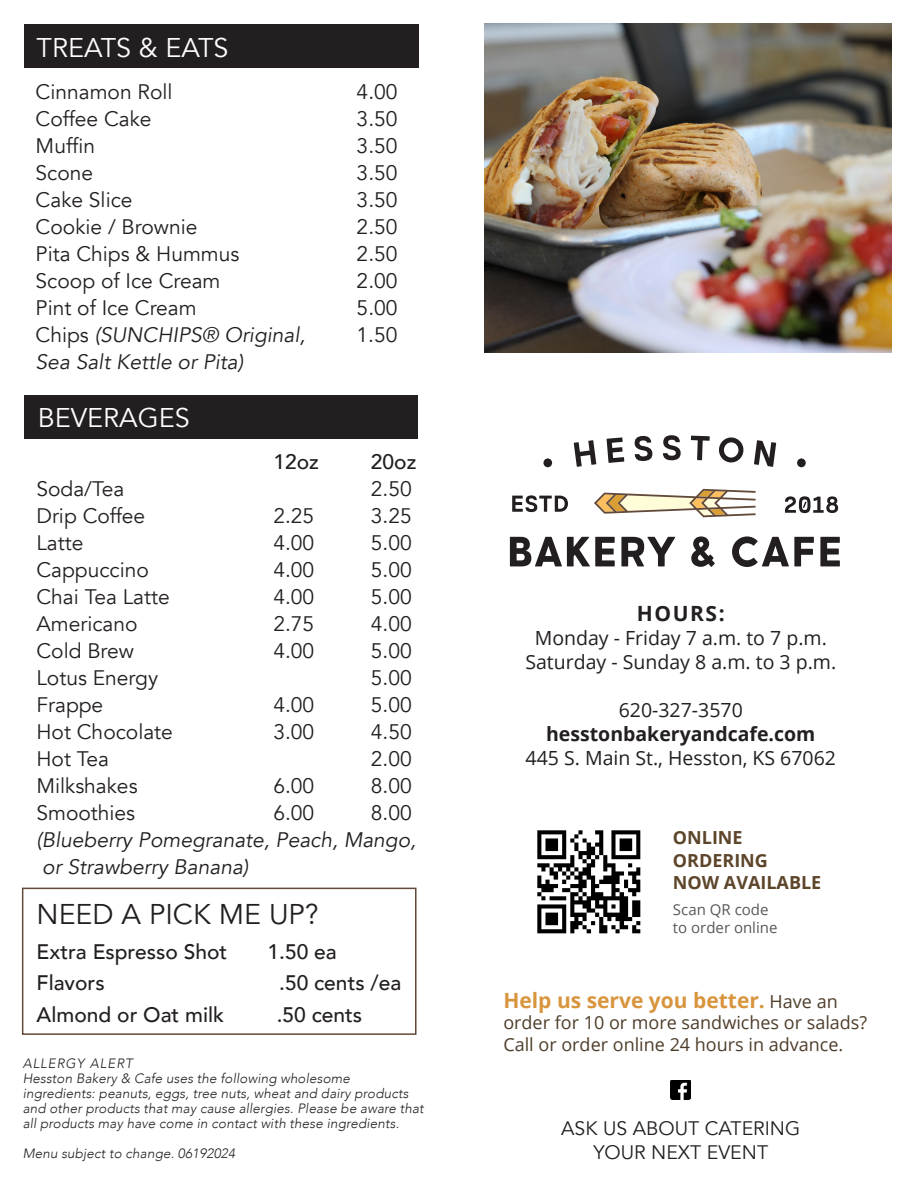
<style>
.page{position:relative;width:918px;height:1188px;background:#fff}
.page>*{position:absolute;margin:0;border:0;box-sizing:border-box;transform-origin:0 0}
.t1{font:28.5px "Avenir";color:#231f20}
.t2{font:27px "Avenir";color:#fff}
.t3{font:21px "Avenir";color:#231f20}
.t4{font:italic 21px/27px "Avenir";color:#231f20}
.t5{font:500 21px "Avenir";color:#231f20}
.t6{font:700 21px "Open Sans";color:#d8953e}
.t7{font:700 21px "Open Sans";letter-spacing:.075em;color:#231f20}
.t8{font:19.5px "Open Sans";color:#231f20}
.t9{font:700 19.5px/24px "Open Sans";color:#231f20;text-align:center}
.t10{font:19.5px "Avenir";color:#231f20}
.t11{font:18px/21.6px "Open Sans";color:#4e3d2a}
.t12{font:700 18px/22.5px "Open Sans";color:#5d452a}
.t13{font:15px/18px "Open Sans";color:#57585a}
.t14{font:italic 300 13.5px/15px "Avenir";letter-spacing:.01em;color:#231f20}
.t15{font:italic 300 13.5px "Avenir";letter-spacing:.075em;color:#231f20}
.s1{font-style:normal}
.s2{font-weight:400}
.s3{font-weight:400;font-size:18px;color:#4e3d2a}
</style>
<div class="page">
<img style="left:671px;top:1080px;width:20px;height:20px">
<svg style="left:510px;top:537px;width:105px;height:29px"></svg>
<svg style="left:621px;top:537px;width:54px;height:29px"></svg>
<svg style="left:691px;top:536px;width:24px;height:31px"></svg>
<svg style="left:732px;top:536px;width:82px;height:31px"></svg>
<svg style="left:820px;top:537px;width:20px;height:29px"></svg>
<svg style="left:512px;top:495px;width:56px;height:17px"></svg>
<svg style="left:785px;top:496px;width:53px;height:17px"></svg>
<svg style="left:574px;top:440px;width:22px;height:27px"></svg>
<svg style="left:607px;top:437px;width:17px;height:26px"></svg>
<svg style="left:634px;top:436px;width:19px;height:25px"></svg>
<svg style="left:663px;top:435px;width:18px;height:25px"></svg>
<svg style="left:691px;top:436px;width:19px;height:24px"></svg>
<svg style="left:719px;top:437px;width:25px;height:26px"></svg>
<svg style="left:754px;top:440px;width:22px;height:27px"></svg>
<div style="left:543px;top:458px;width:9px;height:9px;background:#231f20;border-radius:50%"></div>
<div style="left:797px;top:458px;width:9px;height:9px;background:#231f20;border-radius:50%"></div>
<svg style="left:594px;top:489px;width:162px;height:28px"></svg>
<div style="left:24px;top:396px;width:393px;height:43px;background:#231f20"></div>
<div style="left:22px;top:888px;width:395px;height:147px;background:#fff;border:2px solid #624a3a"></div>
<img style="left:485px;top:23px;width:406px;height:329px">
<div style="left:24px;top:25px;width:394px;height:43px;background:#231f20"></div>
<img style="left:537px;top:830px;width:104px;height:104px">
<p class="t2" style="left:37px;top:31px;width:193px">TREATS &amp; EATS</p>
<p class="t3" style="left:36px;top:79px;width:138px">Cinnamon Roll</p>
<p class="t3" style="left:357px;top:79px;width:42px">4.00</p>
<p class="t3" style="left:36px;top:106px;width:117px">Coffee Cake</p>
<p class="t3" style="left:357px;top:106px;width:42px">3.50</p>
<p class="t3" style="left:36px;top:133px;width:61px">Muffin</p>
<p class="t3" style="left:357px;top:133px;width:42px">3.50</p>
<p class="t3" style="left:36px;top:160px;width:59px">Scone</p>
<p class="t3" style="left:357px;top:160px;width:42px">3.50</p>
<p class="t3" style="left:36px;top:187px;width:98px">Cake Slice</p>
<p class="t3" style="left:357px;top:187px;width:42px">3.50</p>
<p class="t3" style="left:36px;top:214px;width:163px">Cookie / Brownie</p>
<p class="t3" style="left:357px;top:214px;width:42px">2.50</p>
<p class="t3" style="left:36px;top:241px;width:205px">Pita Chips &amp; Hummus</p>
<p class="t3" style="left:357px;top:241px;width:42px">2.50</p>
<p class="t3" style="left:36px;top:268px;width:186px">Scoop of Ice Cream</p>
<p class="t3" style="left:357px;top:268px;width:42px">2.00</p>
<p class="t3" style="left:36px;top:295px;width:163px">Pint of Ice Cream</p>
<p class="t3" style="left:357px;top:295px;width:42px">5.00</p>
<p class="t4" style="left:36px;top:322px;width:271px"><span class="s1">Chips</span> (SUNCHIPS® Original,</p>
<p class="t3" style="left:357px;top:322px;width:42px">1.50</p>
<p class="t4" style="left:36px;top:349px;width:209px">Sea Salt Kettle or Pita)</p>
<p class="t2" style="left:38px;top:402px;width:154px">BEVERAGES</p>
<p class="t5" style="left:273px;top:443px;width:47px">12oz</p>
<p class="t5" style="left:371px;top:443px;width:47px">20oz</p>
<p class="t3" style="left:36px;top:476px;width:89px">Soda/Tea</p>
<p class="t3" style="left:371px;top:476px;width:42px">2.50</p>
<p class="t3" style="left:36px;top:503px;width:110px">Drip Coffee</p>
<p class="t3" style="left:273px;top:503px;width:42px">2.25</p>
<p class="t3" style="left:371px;top:503px;width:42px">3.25</p>
<p class="t3" style="left:36px;top:530px;width:49px">Latte</p>
<p class="t3" style="left:273px;top:530px;width:42px">4.00</p>
<p class="t3" style="left:371px;top:530px;width:42px">5.00</p>
<p class="t3" style="left:36px;top:557px;width:114px">Cappuccino</p>
<p class="t3" style="left:273px;top:557px;width:42px">4.00</p>
<p class="t3" style="left:371px;top:557px;width:42px">5.00</p>
<p class="t3" style="left:36px;top:584px;width:135px">Chai Tea Latte</p>
<p class="t3" style="left:273px;top:584px;width:42px">4.00</p>
<p class="t3" style="left:371px;top:584px;width:42px">5.00</p>
<p class="t3" style="left:36px;top:611px;width:103px">Americano</p>
<p class="t3" style="left:273px;top:611px;width:42px">2.75</p>
<p class="t3" style="left:371px;top:611px;width:42px">4.00</p>
<p class="t3" style="left:36px;top:638px;width:99px">Cold Brew</p>
<p class="t3" style="left:273px;top:638px;width:42px">4.00</p>
<p class="t3" style="left:371px;top:638px;width:42px">5.00</p>
<p class="t3" style="left:36px;top:665px;width:123px">Lotus Energy</p>
<p class="t3" style="left:371px;top:665px;width:42px">5.00</p>
<p class="t3" style="left:36px;top:692px;width:68px">Frappe</p>
<p class="t3" style="left:273px;top:692px;width:42px">4.00</p>
<p class="t3" style="left:371px;top:692px;width:42px">5.00</p>
<p class="t3" style="left:36px;top:719px;width:138px">Hot Chocolate</p>
<p class="t3" style="left:273px;top:719px;width:42px">3.00</p>
<p class="t3" style="left:371px;top:719px;width:42px">4.50</p>
<p class="t3" style="left:36px;top:746px;width:74px">Hot Tea</p>
<p class="t3" style="left:371px;top:746px;width:42px">2.00</p>
<p class="t3" style="left:36px;top:773px;width:103px">Milkshakes</p>
<p class="t3" style="left:273px;top:773px;width:42px">6.00</p>
<p class="t3" style="left:371px;top:773px;width:42px">8.00</p>
<p class="t3" style="left:36px;top:800px;width:100px">Smoothies</p>
<p class="t3" style="left:273px;top:800px;width:42px">6.00</p>
<p class="t3" style="left:371px;top:800px;width:42px">8.00</p>
<p class="t4" style="left:36px;top:826px;width:381px">(Blueberry Pomegranate, Peach, Mango, or Strawberry Banana)</p>
<p class="t1" style="left:37px;top:898px;width:284px">NEED A PICK ME UP?</p>
<p class="t5" style="left:37px;top:933px;width:192px">Extra Espresso Shot</p>
<p class="t5" style="left:267px;top:933px;width:71px">1.50 ea</p>
<p class="t5" style="left:37px;top:965px;width:70px">Flavors</p>
<p class="t5" style="left:279px;top:965px;width:124px">.50 cents /ea</p>
<p class="t5" style="left:37px;top:996px;width:189px">Almond or Oat milk</p>
<p class="t5" style="left:277px;top:996px;width:87px">.50 cents</p>
<p class="t15" style="left:23px;top:1055px;width:112px">ALLERGY ALERT</p>
<p class="t14" style="left:23px;top:1071px;width:329px">Hesston Bakery &amp; Cafe uses the following wholesome</p>
<p class="t14" style="left:23px;top:1086px;width:403px">ingredients: peanuts, eggs, tree nuts, wheat and dairy products and other products that may cause allergies. Please be aware that all products may have come in contact with these ingredients.</p>
<p class="t14" style="left:23px;top:1146px;width:214px">Menu subject to change. 06192024</p>
<p class="t7" style="left:637px;top:599px;width:89px">HOURS:</p>
<p class="t8" style="left:535px;top:625px;width:294px">Monday - Friday 7 a.m. to 7 p.m.</p>
<p class="t8" style="left:525px;top:649px;width:312px">Saturday - Sunday 8 a.m. to 3 p.m.</p>
<p class="t9" style="left:546px;top:698px;width:271px"><span class="s2">620-327-3570 </span>hesstonbakeryandcafe.com</p>
<p class="t8" style="left:526px;top:745px;width:312px">445 S. Main St., Hesston, KS 67062</p>
<p class="t12" style="left:673px;top:826px;width:97px">ONLINE<br>ORDERING</p>
<p class="t12" style="left:673px;top:871px;width:150px">NOW AVAILABLE</p>
<p class="t13" style="left:673px;top:900px;width:106px">Scan QR code to order online</p>
<p class="t6" style="left:503px;top:985px;width:336px">Help us serve you better. <span class="s3">Have an</span></p>
<p class="t11" style="left:503px;top:1012px;width:365px">order for 10 or more sandwiches or salads?<br>Call or order online 24 hours in advance.</p>
<p class="t10" style="left:561px;top:1117px;width:241px">ASK US ABOUT CATERING</p>
<p class="t10" style="left:593px;top:1141px;width:176px">YOUR NEXT EVENT</p>
</div>
